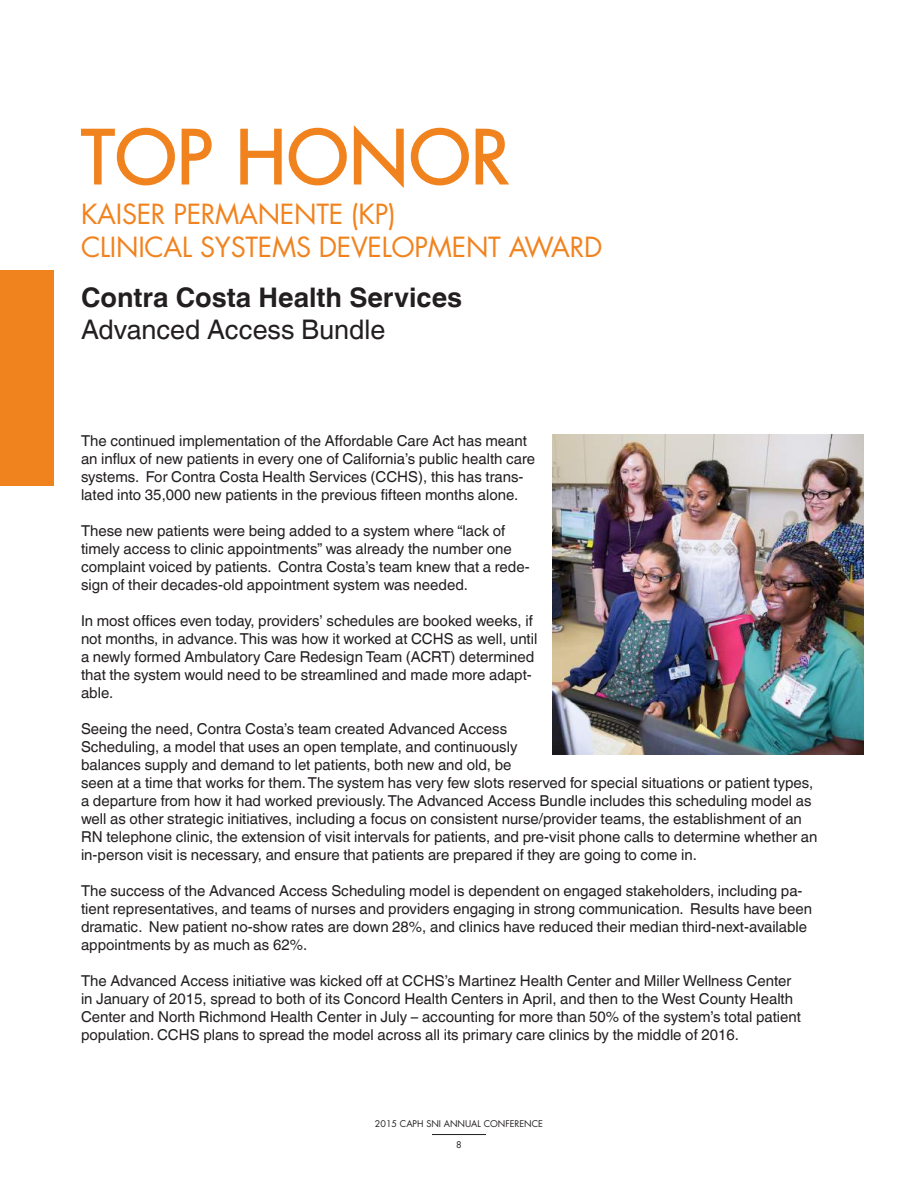
<style>
.page{position:relative;width:918px;height:1188px;background:#fff}
.page>*{position:absolute;margin:0;border:0;box-sizing:border-box;transform-origin:0 0}
.t1{font:72px "Futura LT";color:#f1831f}
.t2{font:27px/32.4px "Futura LT";letter-spacing:-.01em;color:#f1831f}
.t3{font:700 27px "Helvetica World";color:#231f20}
.t4{font:27px "Helvetica World";color:#231f20}
.t5{font:15px/18px "Helvetica World";color:#231f20}
.t6{font:9px "Futura LT";color:#231f20}
</style>
<div class="page">
<hr style="left:432px;top:1134px;width:54px;height:1px;background:#231f20">
<svg style="left:81px;top:127px;width:131px;height:59px"></svg>
<svg style="left:240px;top:128px;width:42px;height:57px"></svg>
<svg style="left:288px;top:125px;width:116px;height:63px"></svg>
<svg style="left:410px;top:127px;width:99px;height:59px"></svg>
<img style="left:552px;top:435px;width:312px;height:320px">
<div style="left:0;top:270px;width:54px;height:216px;background:#f1831f"></div>
<h1 class="t1" style="left:81px;top:111px;width:430px">TOP HONOR</h1>
<h2 class="t2" style="left:81px;top:198px;width:523px">KAISER PERMANENTE (KP)<br>CLINICAL SYSTEMS DEVELOPMENT AWARD</h2>
<h2 class="t3" style="left:81px;top:282px;width:383px">Contra Costa Health Services</h2>
<h2 class="t4" style="left:81px;top:314px;width:306px">Advanced Access Bundle</h2>
<p class="t5" style="left:81px;top:432px;width:456px">The continued implementation of the Affordable Care Act has meant an influx of new patients in every one of California’s public health care systems. For Contra Costa Health Services (CCHS), this has trans&shy;lated into 35,000 new patients in the previous fifteen months alone.</p>
<p class="t5" style="left:81px;top:522px;width:450px">These new patients were being added to a system where “lack of timely access to clinic appointments” was already the number one complaint voiced by patients. Contra Costa’s team knew that a rede&shy;sign of their decades-old appointment system was needed.</p>
<p class="t5" style="left:81px;top:612px;width:458px">In most offices even today, providers’ schedules are booked weeks, if not months, in advance. This was how it worked at CCHS as well, until a newly formed Ambulatory Care Redesign Team (ACRT) determined that the system would need to be streamlined and made more adapt&shy;able.</p>
<p class="t5" style="left:81px;top:720px;width:738px">Seeing the need, Contra Costa’s team created Advanced Access<br>Scheduling, a model that uses an open template, and continuously<br>balances supply and demand to let patients, both new and old, be<br>seen at a time that works for them. The system has very few slots reserved for special situations or patient types, a departure from how it had worked previously. The Advanced Access Bundle includes this scheduling model as well as other strategic initiatives, including a focus on consistent nurse/provider teams, the establishment of an RN telephone clinic, the extension of visit intervals for patients, and pre-visit phone calls to determine whether an in-person visit is necessary, and ensure that patients are prepared if they are going to come in.</p>
<p class="t5" style="left:81px;top:882px;width:733px">The success of the Advanced Access Scheduling model is dependent on engaged stakeholders, including pa&shy;tient representatives, and teams of nurses and providers engaging in strong communication. Results have been dramatic. New patient no-show rates are down 28%, and clinics have reduced their median third-next-available appointments by as much as 62%.</p>
<p class="t5" style="left:81px;top:972px;width:722px">The Advanced Access initiative was kicked off at CCHS’s Martinez Health Center and Miller Wellness Center in January of 2015, spread to both of its Concord Health Centers in April, and then to the West County Health Center and North Richmond Health Center in July – accounting for more than 50% of the system’s total patient population. CCHS plans to spread the model across all its primary care clinics by the middle of 2016.</p>
<p class="t6" style="left:375px;top:1118px;width:170px">2015 CAPH SNI ANNUAL CONFERENCE</p>
<p class="t6" style="left:456px;top:1139px;width:7px">8</p>
</div>
